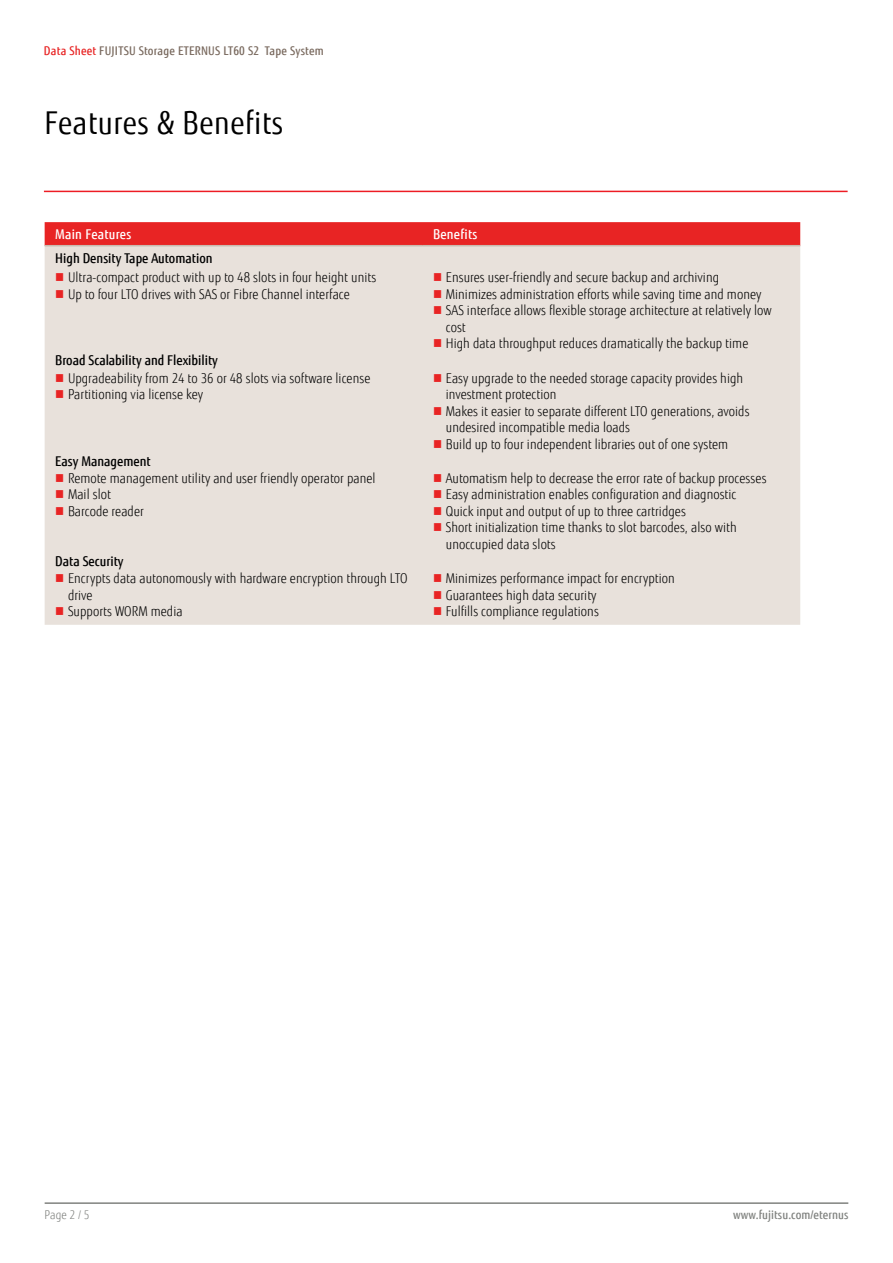
<style>
.page{position:relative;width:893px;height:1263px;background:#fff}
.page>*{position:absolute;margin:0;border:0;box-sizing:border-box;transform-origin:0 0}
.t1{font:31.5px "Fujitsu Sans";letter-spacing:.02em;color:#000;scale:.9 1}
.t2{font:300 13.5px/16.5px "Fujitsu Sans";letter-spacing:.005em;color:#000;scale:.9 1}
.t3{font:500 13.5px "Fujitsu Sans";color:#000;scale:.9 1}
.t4{font:500 13.5px "Fujitsu Sans";letter-spacing:.02em;color:#fff;scale:.9 1}
.t5{font:500 12px "Fujitsu Sans";letter-spacing:.02em;color:#79695e;scale:.9 1}
.t6{font:500 12px "Fujitsu Sans";letter-spacing:.005em;color:#80827f;scale:.9 1}
.t7{font:300 12px "Fujitsu Sans";color:#80827f;scale:.9 1}
.s1{color:#e82424}
</style>
<div class="page">
<hr style="left:45px;top:1202px;width:803px;height:2px;background:#80827f">
<div style="left:45px;top:222px;width:755px;height:23px;background:#e82424"></div>
<div style="left:45px;top:246px;width:755px;height:379px;background:#e8e1db"></div>
<hr style="left:45px;top:245px;width:377px;height:1px;background:#c9bbb0">
<hr style="left:422px;top:245px;width:378px;height:1px;background:#c9bbb0">
<hr style="left:44px;top:191px;width:804px;height:1px;background:#ed1c24">
<svg style="left:56px;top:273px;width:7px;height:8px"></svg>
<svg style="left:56px;top:290px;width:7px;height:8px"></svg>
<svg style="left:434px;top:273px;width:7px;height:8px"></svg>
<svg style="left:434px;top:290px;width:7px;height:8px"></svg>
<svg style="left:434px;top:306px;width:7px;height:8px"></svg>
<svg style="left:434px;top:339px;width:7px;height:8px"></svg>
<svg style="left:56px;top:374px;width:7px;height:8px"></svg>
<svg style="left:56px;top:390px;width:7px;height:8px"></svg>
<svg style="left:434px;top:374px;width:7px;height:8px"></svg>
<svg style="left:434px;top:407px;width:7px;height:8px"></svg>
<svg style="left:434px;top:440px;width:7px;height:8px"></svg>
<svg style="left:56px;top:474px;width:7px;height:8px"></svg>
<svg style="left:56px;top:490px;width:7px;height:8px"></svg>
<svg style="left:56px;top:507px;width:7px;height:8px"></svg>
<svg style="left:434px;top:474px;width:7px;height:8px"></svg>
<svg style="left:434px;top:490px;width:7px;height:8px"></svg>
<svg style="left:434px;top:507px;width:7px;height:8px"></svg>
<svg style="left:434px;top:523px;width:7px;height:8px"></svg>
<svg style="left:56px;top:574px;width:7px;height:8px"></svg>
<svg style="left:56px;top:607px;width:7px;height:8px"></svg>
<svg style="left:434px;top:574px;width:7px;height:8px"></svg>
<svg style="left:434px;top:591px;width:7px;height:8px"></svg>
<svg style="left:434px;top:607px;width:7px;height:8px"></svg>
<p class="t5" style="left:44px;top:43px;width:312px"><span class="s1">Data Sheet</span> FUJITSU Storage ETERNUS LT60 S2 Tape System</p>
<h1 class="t1" style="left:45px;top:104px;width:267px">Features &amp; Benefits</h1>
<p class="t4" style="left:55px;top:226px;width:86px">Main Features</p>
<p class="t4" style="left:433px;top:226px;width:51px">Benefits</p>
<p class="t3" style="left:55px;top:250px;width:176px">High Density Tape Automation</p>
<p class="t2" style="left:68px;top:269px;width:344px">Ultra-compact product with up to 48 slots in four height units<br>Up to four LTO drives with SAS or Fibre Channel interface</p>
<p class="t2" style="left:446px;top:269px;width:364px">Ensures user-friendly and secure backup and archiving Minimizes administration efforts while saving time and money SAS interface allows flexible storage architecture at relatively low cost<br>High data throughput reduces dramatically the backup time</p>
<p class="t3" style="left:55px;top:352px;width:182px">Broad Scalability and Flexibility</p>
<p class="t2" style="left:68px;top:370px;width:337px">Upgradeability from 24 to 36 or 48 slots via software license<br>Partitioning via license key</p>
<p class="t2" style="left:446px;top:370px;width:339px">Easy upgrade to the needed storage capacity provides high investment protection<br>Makes it easier to separate different LTO generations, avoids undesired incompatible media loads<br>Build up to four independent libraries out of one system</p>
<p class="t3" style="left:55px;top:453px;width:108px">Easy Management</p>
<p class="t2" style="left:68px;top:470px;width:343px">Remote management utility and user friendly operator panel<br>Mail slot<br>Barcode reader</p>
<p class="t2" style="left:446px;top:470px;width:358px">Automatism help to decrease the error rate of backup processes Easy administration enables configuration and diagnostic Quick input and output of up to three cartridges<br>Short initialization time thanks to slot barcodes, also with unoccupied data slots</p>
<p class="t3" style="left:55px;top:553px;width:77px">Data Security</p>
<p class="t2" style="left:68px;top:570px;width:379px">Encrypts data autonomously with hardware encryption through LTO drive<br>Supports WORM media</p>
<p class="t2" style="left:446px;top:570px;width:256px">Minimizes performance impact for encryption<br>Guarantees high data security<br>Fulfills compliance regulations</p>
<p class="t7" style="left:45px;top:1208px;width:51px">Page 2 / 5</p>
<p class="t6" style="left:733px;top:1208px;width:129px">www.fujitsu.com/eternus</p>
</div>
